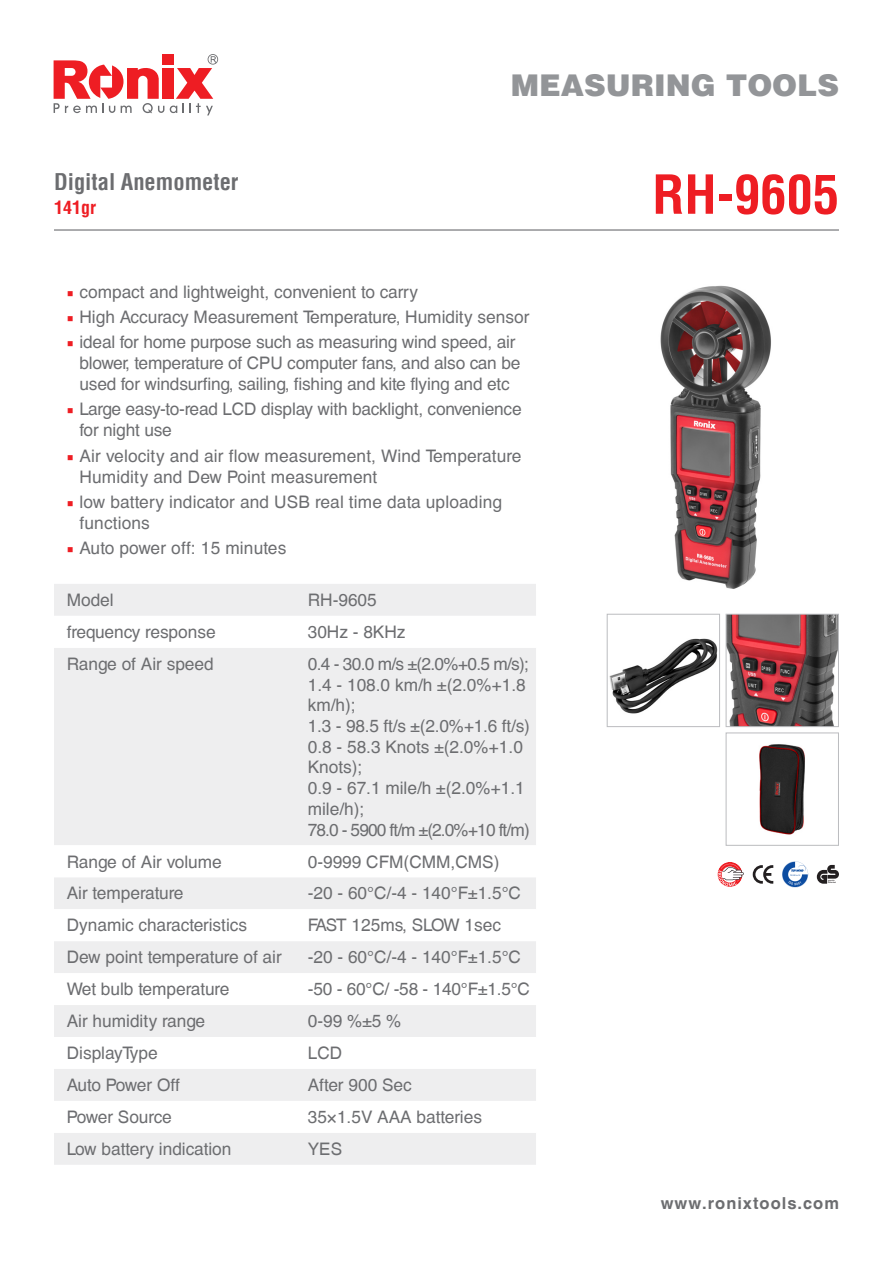
<style>
.page{position:relative;width:893px;height:1263px;background:#fff}
.page>*{position:absolute;margin:0;border:0;box-sizing:border-box;transform-origin:0 0}
.t1{font:700 condensed 52.5px "Helvetica LT";color:#ee1d23}
.t2{font:900 30px "Helvetica LT";color:#939598}
.t3{font:700 condensed 22.5px "Helvetica LT";color:#6c6d70}
.t4{font:700 condensed 18px "Helvetica LT";color:#ee1d23}
.t5{font:17.25px/21px "Helvetica CE";color:#6c6d70}
.t6{font:17.25px "Helvetica CE";letter-spacing:-.05em;color:#6c6d70}
.t7{font:17.25px "Helvetica CE";letter-spacing:-.03em;color:#6c6d70}
.t8{font:700 16.5px "Helvetica CE";letter-spacing:.06em;color:#6c6d70}
.s1{font-family:"Minion Pro";color:#ee1d23}
</style>
<div class="page">
<svg style="left:170px;top:54px;width:48px;height:61px"></svg>
<div style="left:162px;top:68px;width:11px;height:31px;background:#ee1d23"></div>
<svg style="left:54px;top:60px;width:110px;height:53px"></svg>
<div style="left:162px;top:54px;width:11px;height:11px;background:#ee1d23"></div>
<div style="left:54px;top:584px;width:482px;height:581px;background:#eeeeef"></div>
<svg style="left:54px;top:616px;width:482px;height:517px;fill:#eeeeef"></svg>
<hr style="left:54px;top:229px;width:785px;height:2px;background:#6c6d70">
<img style="left:660px;top:285px;width:111px;height:304px">
<img style="left:759px;top:744px;width:46px;height:91px">
<div style="left:726px;top:732px;width:113px;height:114px;border:1px solid #bcbdc0"></div>
<img style="left:728px;top:616px;width:109px;height:109px">
<div style="left:726px;top:614px;width:113px;height:113px;border:1px solid #bcbdc0"></div>
<img style="left:609px;top:638px;width:109px;height:76px">
<div style="left:607px;top:614px;width:113px;height:113px;border:1px solid #bcbdc0"></div>
<svg style="left:782px;top:861px;width:26px;height:26px"></svg>
<svg style="left:717px;top:862px;width:27px;height:25px"></svg>
<svg style="left:753px;top:865px;width:20px;height:19px"></svg>
<svg style="left:817px;top:865px;width:22px;height:19px"></svg>
<p class="t3" style="left:54px;top:167px;width:186px">Digital Anemometer</p>
<p class="t4" style="left:54px;top:196px;width:43px">141gr</p>
<h2 class="t2" style="left:511px;top:65px;width:330px">MEASURING TOOLS</h2>
<p class="t1" style="left:652px;top:162px;width:188px">RH-9605</p>
<p class="t5" style="left:67px;top:281px;width:353px"><span class="s1">■</span> compact and lightweight, convenient to carry</p>
<p class="t5" style="left:67px;top:306px;width:464px"><span class="s1">■</span> High Accuracy Measurement Temperature, Humidity sensor</p>
<p class="t5" style="left:80px;top:332px;width:442px;text-indent:-13px"><span class="s1">■</span> ideal for home purpose such as measuring wind speed, air blower, temperature of CPU computer fans, and also can be used for windsurfing, sailing, fishing and kite flying and etc</p>
<p class="t5" style="left:80px;top:399px;width:444px;text-indent:-13px"><span class="s1">■</span> Large easy-to-read LCD display with backlight, convenience for night use</p>
<p class="t5" style="left:80px;top:445px;width:443px;text-indent:-13px"><span class="s1">■</span> Air velocity and air flow measurement, Wind Temperature<br>Humidity and Dew Point measurement</p>
<p class="t5" style="left:80px;top:491px;width:424px;text-indent:-13px"><span class="s1">■</span> low battery indicator and USB real time data uploading functions</p>
<p class="t5" style="left:67px;top:538px;width:221px"><span class="s1">■</span> Auto power off: 15 minutes</p>
<p class="t5" style="left:67px;top:590px;width:48px">Model</p>
<p class="t5" style="left:308px;top:590px;width:71px">RH-9605</p>
<p class="t5" style="left:67px;top:622px;width:150px">frequency response</p>
<p class="t5" style="left:308px;top:622px;width:99px">30Hz - 8KHz</p>
<p class="t5" style="left:67px;top:653px;width:148px">Range of Air speed</p>
<p class="t5" style="left:308px;top:653px;width:223px">0.4 - 30.0 m/s ±(2.0%+0.5 m/s);</p>
<p class="t5" style="left:308px;top:674px;width:220px">1.4 - 108.0 km/h ±(2.0%+1.8 km/h);</p>
<p class="t5" style="left:308px;top:716px;width:224px">1.3 - 98.5 ft/s ±(2.0%+1.6 ft/s)</p>
<p class="t5" style="left:308px;top:736px;width:217px">0.8 - 58.3 Knots ±(2.0%+1.0<br>Knots);</p>
<p class="t5" style="left:308px;top:778px;width:219px">0.9 - 67.1 mile/h ±(2.0%+1.1 mile/h);</p>
<p class="t6" style="left:308px;top:819px;width:223px">78.0 - 5900 ft/m ±(2.0%+10 ft/m)</p>
<p class="t5" style="left:67px;top:851px;width:157px">Range of Air volume</p>
<p class="t5" style="left:308px;top:851px;width:193px">0-9999 CFM(CMM,CMS)</p>
<p class="t5" style="left:67px;top:883px;width:118px">Air temperature</p>
<p class="t5" style="left:308px;top:883px;width:215px">-20 - 60°C/-4 - 140°F±1.5°C</p>
<p class="t5" style="left:67px;top:915px;width:182px">Dynamic characteristics</p>
<p class="t5" style="left:308px;top:915px;width:195px">FAST 125ms, SLOW 1sec</p>
<p class="t5" style="left:67px;top:947px;width:217px">Dew point temperature of air</p>
<p class="t5" style="left:308px;top:947px;width:215px">-20 - 60°C/-4 - 140°F±1.5°C</p>
<p class="t5" style="left:67px;top:979px;width:164px">Wet bulb temperature</p>
<p class="t5" style="left:308px;top:979px;width:224px">-50 - 60°C/ -58 - 140°F±1.5°C</p>
<p class="t5" style="left:67px;top:1011px;width:140px">Air humidity range</p>
<p class="t5" style="left:308px;top:1011px;width:95px">0-99 %±5 %</p>
<p class="t5" style="left:67px;top:1043px;width:92px">DisplayType</p>
<p class="t5" style="left:308px;top:1043px;width:36px">LCD</p>
<p class="t7" style="left:67px;top:1075px;width:115px">Auto Power Off</p>
<p class="t5" style="left:308px;top:1075px;width:105px">After 900 Sec</p>
<p class="t5" style="left:67px;top:1107px;width:107px">Power Source</p>
<p class="t5" style="left:308px;top:1107px;width:176px">35×1.5V AAA batteries</p>
<p class="t5" style="left:67px;top:1138px;width:166px">Low battery indication</p>
<p class="t5" style="left:308px;top:1138px;width:36px">YES</p>
<p class="t8" style="left:661px;top:1193px;width:180px">www.ronixtools.com</p>
</div>
